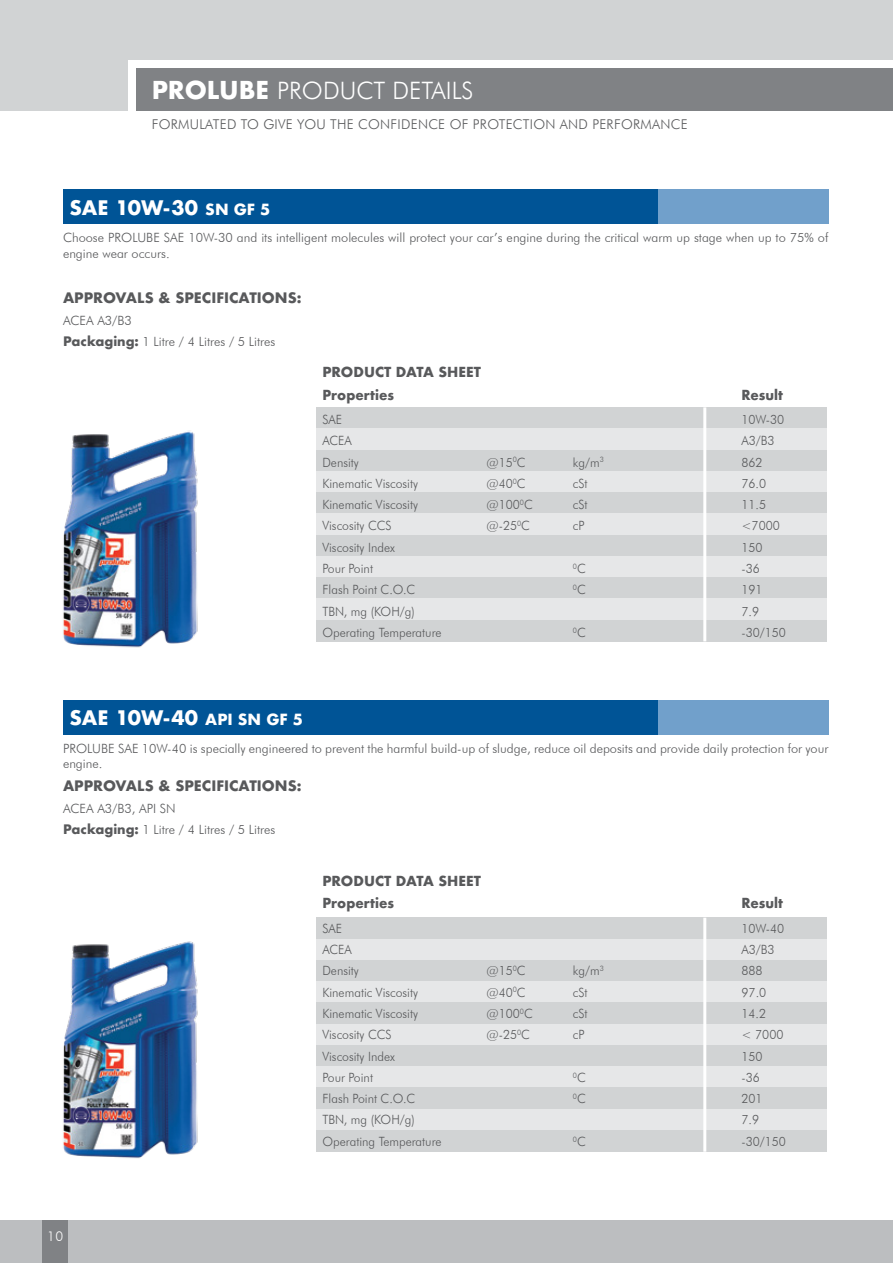
<style>
.page{position:relative;width:893px;height:1263px;background:#fff}
.page>*{position:absolute;margin:0;border:0;box-sizing:border-box;transform-origin:0 0}
.t1{font:300 24px "Futura BT";color:#fff}
.t2{font:700 19.5px "Futura";color:#fff}
.t3{font:700 14.1px "Futura";color:#58595b}
.t4{font:300 13.5px "Futura BT";letter-spacing:.02em;color:#58595b}
.t5{font:700 13.5px/22.2px "Futura";color:#58595b}
.t6{font:700 13.5px "Futura";color:#58595b;scale:.96 1}
.t7{font:300 13.5px "Futura BT";color:#fff}
.t8{font:300 12.75px "Futura BT";color:#58595b;scale:.96 1}
.t9{font:300 12.75px/15.3px "Futura BT";color:#58595b}
.t10{font:300 7.5px "Futura BT";color:#58595b;scale:.96 1}
.s1{font-family:"Futura";font-weight:700}
.s2{font-size:15px}
.s3{font-size:12.75px}
</style>
<div class="page">
<div style="left:0;top:1220px;width:893px;height:43px;background:#bcbec0"></div>
<div style="left:43px;top:1220px;width:25px;height:43px;background:#808285"></div>
<div style="left:0;top:0;width:128px;height:111px;background:#d1d3d4"></div>
<div style="left:0;top:0;width:893px;height:60px;background:#d1d3d4"></div>
<div style="left:136px;top:68px;width:757px;height:43px;background:#808285"></div>
<div style="left:63px;top:190px;width:765px;height:34px;background:#005496"></div>
<div style="left:317px;top:407px;width:510px;height:22px;background:#d1d3d4"></div>
<div style="left:317px;top:429px;width:510px;height:21px;background:#e6e7e8"></div>
<div style="left:317px;top:450px;width:510px;height:21px;background:#d1d3d4"></div>
<div style="left:317px;top:471px;width:510px;height:21px;background:#e6e7e8"></div>
<div style="left:317px;top:492px;width:510px;height:22px;background:#d1d3d4"></div>
<div style="left:317px;top:514px;width:510px;height:21px;background:#e6e7e8"></div>
<div style="left:317px;top:535px;width:510px;height:21px;background:#d1d3d4"></div>
<div style="left:317px;top:556px;width:510px;height:21px;background:#e6e7e8"></div>
<div style="left:317px;top:577px;width:510px;height:22px;background:#d1d3d4"></div>
<div style="left:317px;top:599px;width:510px;height:21px;background:#e6e7e8"></div>
<div style="left:317px;top:620px;width:510px;height:21px;background:#d1d3d4"></div>
<img style="left:63px;top:430px;width:135px;height:218px">
<hr style="left:703px;top:407px;width:3px;height:234px;background:#fff">
<div style="left:63px;top:700px;width:765px;height:34px;background:#005496"></div>
<div style="left:658px;top:190px;width:170px;height:34px;background:#71a0cb"></div>
<div style="left:658px;top:700px;width:170px;height:34px;background:#71a0cb"></div>
<div style="left:317px;top:918px;width:510px;height:21px;background:#d1d3d4"></div>
<div style="left:317px;top:939px;width:510px;height:21px;background:#e6e7e8"></div>
<div style="left:317px;top:960px;width:510px;height:21px;background:#d1d3d4"></div>
<div style="left:317px;top:981px;width:510px;height:22px;background:#e6e7e8"></div>
<div style="left:317px;top:1003px;width:510px;height:21px;background:#d1d3d4"></div>
<div style="left:317px;top:1024px;width:510px;height:21px;background:#e6e7e8"></div>
<div style="left:317px;top:1045px;width:510px;height:21px;background:#d1d3d4"></div>
<div style="left:317px;top:1066px;width:510px;height:22px;background:#e6e7e8"></div>
<div style="left:317px;top:1088px;width:510px;height:21px;background:#d1d3d4"></div>
<div style="left:317px;top:1109px;width:510px;height:21px;background:#e6e7e8"></div>
<div style="left:317px;top:1130px;width:510px;height:21px;background:#d1d3d4"></div>
<img style="left:63px;top:941px;width:135px;height:218px">
<hr style="left:703px;top:918px;width:3px;height:234px;background:#fff">
<h1 class="t1" style="left:152px;top:76px;width:323px"><span class="s1">PROLUBE</span> PRODUCT DETAILS</h1>
<p class="t4" style="left:152px;top:116px;width:537px">FORMULATED TO GIVE YOU THE CONFIDENCE OF PROTECTION AND PERFORMANCE</p>
<h2 class="t2" style="left:70px;top:195px;width:202px">SAE 10W-30 <span class="s2">SN GF 5</span></h2>
<p class="t9" style="left:63px;top:230px;width:767px">Choose PROLUBE SAE 10W-30 and its intelligent molecules will protect your car’s engine during the critical warm up stage when up to 75% of engine wear occurs.</p>
<p class="t3" style="left:63px;top:288px;width:240px">APPROVALS &amp; SPECIFICATIONS:</p>
<p class="t9" style="left:63px;top:309px;width:214px;line-height:21.6px">ACEA A3/B3<br><span class="s1">Packaging:</span> 1 Litre / 4 Litres / 5 Litres</p>
<p class="t5" style="left:322px;top:361px;width:160px">PRODUCT DATA SHEET<br>Properties</p>
<p class="t6" style="left:741px;top:386px;width:45px">Result</p>
<p class="t8" style="left:322px;top:412px;width:22px">SAE</p>
<p class="t8" style="left:741px;top:412px;width:46px">10W-30</p>
<p class="t8" style="left:322px;top:433px;width:32px">ACEA</p>
<p class="t8" style="left:741px;top:433px;width:36px">A3/B3</p>
<p class="t8" style="left:322px;top:454px;width:39px">Density</p>
<p class="t8" style="left:486px;top:454px;width:42px">@15<sup>0</sup>C</p>
<p class="t8" style="left:573px;top:454px;width:34px">kg/m<sup>3</sup></p>
<p class="t8" style="left:741px;top:454px;width:24px">862</p>
<p class="t8" style="left:322px;top:476px;width:101px">Kinematic Viscosity</p>
<p class="t8" style="left:486px;top:476px;width:42px">@40<sup>0</sup>C</p>
<p class="t8" style="left:573px;top:476px;width:17px">cSt</p>
<p class="t8" style="left:741px;top:476px;width:27px">76.0</p>
<p class="t8" style="left:322px;top:497px;width:101px">Kinematic Viscosity</p>
<p class="t8" style="left:486px;top:497px;width:50px">@100<sup>0</sup>C</p>
<p class="t8" style="left:573px;top:497px;width:17px">cSt</p>
<p class="t8" style="left:741px;top:497px;width:27px">11.5</p>
<p class="t8" style="left:322px;top:518px;width:74px">Viscosity CCS</p>
<p class="t8" style="left:486px;top:518px;width:47px">@-25<sup>0</sup>C</p>
<p class="t8" style="left:573px;top:518px;width:14px">cP</p>
<p class="t8" style="left:741px;top:518px;width:41px">&lt;7000</p>
<p class="t8" style="left:322px;top:539px;width:77px">Viscosity Index</p>
<p class="t8" style="left:741px;top:539px;width:24px">150</p>
<p class="t8" style="left:322px;top:561px;width:54px">Pour Point</p>
<p class="t10" style="left:573px;top:562px;width:15px">0<span class="s3">C</span></p>
<p class="t8" style="left:741px;top:561px;width:21px">-36</p>
<p class="t8" style="left:322px;top:582px;width:98px">Flash Point C.O.C</p>
<p class="t10" style="left:573px;top:583px;width:15px">0<span class="s3">C</span></p>
<p class="t8" style="left:741px;top:582px;width:24px">191</p>
<p class="t8" style="left:322px;top:603px;width:98px">TBN, mg (KOH/g)</p>
<p class="t8" style="left:741px;top:603px;width:20px">7.9</p>
<p class="t8" style="left:322px;top:625px;width:126px">Operating Temperature</p>
<p class="t10" style="left:573px;top:625px;width:15px">0<span class="s3">C</span></p>
<p class="t8" style="left:741px;top:625px;width:48px">-30/150</p>
<h2 class="t2" style="left:70px;top:705px;width:235px">SAE 10W-40 <span class="s2">API SN GF 5</span></h2>
<p class="t9" style="left:63px;top:740px;width:767px">PROLUBE SAE 10W-40 is specially engineered to prevent the harmful build-up of sludge, reduce oil deposits and provide daily protection for your engine.</p>
<p class="t3" style="left:63px;top:776px;width:240px">APPROVALS &amp; SPECIFICATIONS:</p>
<p class="t9" style="left:63px;top:797px;width:214px;line-height:21.6px">ACEA A3/B3, API SN<br><span class="s1">Packaging:</span> 1 Litre / 4 Litres / 5 Litres</p>
<p class="t5" style="left:322px;top:870px;width:160px">PRODUCT DATA SHEET<br>Properties</p>
<p class="t6" style="left:741px;top:894px;width:45px">Result</p>
<p class="t7" style="left:47px;top:1228px;width:18px">10</p>
<p class="t8" style="left:322px;top:920px;width:22px">SAE</p>
<p class="t8" style="left:741px;top:920px;width:46px">10W-40</p>
<p class="t8" style="left:322px;top:942px;width:32px">ACEA</p>
<p class="t8" style="left:741px;top:942px;width:36px">A3/B3</p>
<p class="t8" style="left:322px;top:963px;width:39px">Density</p>
<p class="t8" style="left:486px;top:963px;width:42px">@15<sup>0</sup>C</p>
<p class="t8" style="left:573px;top:963px;width:34px">kg/m<sup>3</sup></p>
<p class="t8" style="left:741px;top:963px;width:24px">888</p>
<p class="t8" style="left:322px;top:984px;width:101px">Kinematic Viscosity</p>
<p class="t8" style="left:486px;top:984px;width:42px">@40<sup>0</sup>C</p>
<p class="t8" style="left:573px;top:984px;width:17px">cSt</p>
<p class="t8" style="left:742px;top:984px;width:27px">97.0</p>
<p class="t8" style="left:322px;top:1006px;width:101px">Kinematic Viscosity</p>
<p class="t8" style="left:486px;top:1006px;width:50px">@100<sup>0</sup>C</p>
<p class="t8" style="left:573px;top:1006px;width:17px">cSt</p>
<p class="t8" style="left:741px;top:1006px;width:27px">14.2</p>
<p class="t8" style="left:322px;top:1027px;width:74px">Viscosity CCS</p>
<p class="t8" style="left:486px;top:1027px;width:47px">@-25<sup>0</sup>C</p>
<p class="t8" style="left:573px;top:1027px;width:14px">cP</p>
<p class="t8" style="left:741px;top:1027px;width:45px">&lt; 7000</p>
<p class="t8" style="left:322px;top:1048px;width:77px">Viscosity Index</p>
<p class="t8" style="left:741px;top:1048px;width:24px">150</p>
<p class="t8" style="left:322px;top:1069px;width:54px">Pour Point</p>
<p class="t10" style="left:573px;top:1070px;width:15px">0<span class="s3">C</span></p>
<p class="t8" style="left:741px;top:1069px;width:21px">-36</p>
<p class="t8" style="left:322px;top:1091px;width:98px">Flash Point C.O.C</p>
<p class="t10" style="left:573px;top:1092px;width:15px">0<span class="s3">C</span></p>
<p class="t8" style="left:741px;top:1091px;width:24px">201</p>
<p class="t8" style="left:322px;top:1112px;width:98px">TBN, mg (KOH/g)</p>
<p class="t8" style="left:741px;top:1112px;width:20px">7.9</p>
<p class="t8" style="left:322px;top:1133px;width:126px">Operating Temperature</p>
<p class="t10" style="left:573px;top:1134px;width:15px">0<span class="s3">C</span></p>
<p class="t8" style="left:741px;top:1133px;width:48px">-30/150</p>
</div>
